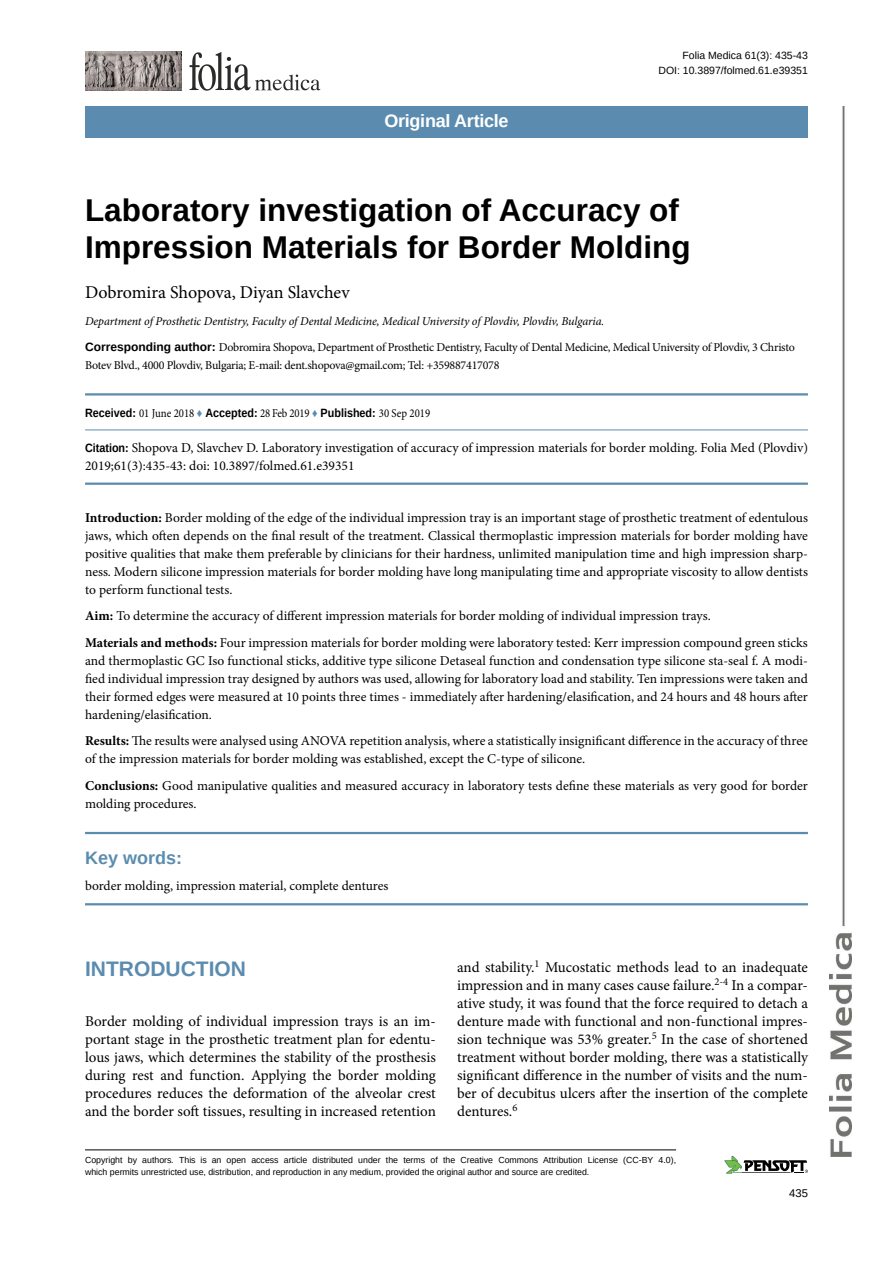
<style>
.page{position:relative;width:893px;height:1263px;background:#fff}
.page>*{position:absolute;margin:0;border:0;box-sizing:border-box;transform-origin:0 0}
.t1{font:700 31.5px/37.8px "Arimo";color:#000}
.t2{font:700 21px "Arimo";color:#5b8caf}
.t3{font:18px "Minion Pro";letter-spacing:-.005em;color:#000}
.t4{font:700 18px "Arimo";letter-spacing:-.015em;color:#fff}
.t5{font:700 18px "Arimo";color:#5b8caf}
.t6{font:15px/18px "Minion Pro";color:#000;text-align:justify}
.t7{font:13.5px/18px "Minion Pro";color:#000}
.t8{font:12px/18px "Minion Pro";letter-spacing:-.02em;color:#000}
.t9{font:italic 12px "Minion Pro";letter-spacing:-.01em;color:#000}
.t10{font:700 12px "Arimo";color:#000;scale:.9 1}
.t11{font:11.25px "Arimo";color:#000}
.t12{font:10.5px/14.2px "Arimo";color:#000;text-align:right}
.t13{font:8.7px/11.7px "Arimo";color:#000}
.s1{font-family:"Arimo";font-weight:700}
.s2{font-family:"Minion Pro";font-weight:400}
.s3{font-weight:400;color:#5b8caf}
.s4{font-family:"Arimo";font-weight:700;font-size:12px}
.s5{font-weight:700}
.s6{font-style:italic}
</style>
<div class="page">
<img style="left:829px;top:106px;width:22px;height:1051px">
<img style="left:86px;top:52px;width:96px;height:38px">
<svg style="left:190px;top:52px;width:130px;height:39px"></svg>
<hr style="left:85px;top:1149px;width:591px;height:1px;background:#000">
<svg style="left:724px;top:1156px;width:84px;height:17px"></svg>
<hr style="left:85px;top:393px;width:723px;height:2px;background:#5b8caf">
<hr style="left:85px;top:429px;width:723px;height:1px;background:#5b8caf">
<hr style="left:85px;top:483px;width:723px;height:2px;background:#5b8caf">
<hr style="left:85px;top:832px;width:723px;height:2px;background:#5b8caf">
<hr style="left:85px;top:903px;width:723px;height:2px;background:#5b8caf">
<div style="left:85px;top:106px;width:723px;height:32px;background:#5b8caf"></div>
<h3 class="t4" style="left:384px;top:108px;width:126px">Original Article</h3>
<p class="t12" style="left:658px;top:49px;width:151px">Folia Medica 61(3): 435-43<br>DOI: 10.3897/folmed.61.e39351</p>
<h1 class="t1" style="left:85px;top:191px;width:607px">Laboratory investigation of Accuracy of<br>Impression Materials for Border Molding</h1>
<h3 class="t3" style="left:85px;top:280px;width:266px">Dobromira Shopova, Diyan Slavchev</h3>
<p class="t9" style="left:85px;top:312px;width:521px">Department of Prosthetic Dentistry, Faculty of Dental Medicine, Medical University of Plovdiv, Plovdiv, Bulgaria.</p>
<p class="t8" style="left:85px;top:338px;width:711px"><span class="s1">Corresponding author:</span> Dobromira Shopova, Department of Prosthetic Dentistry, Faculty of Dental Medicine, Medical University of Plovdiv, 3 Christo<br>Botev Blvd., 4000 Plovdiv, Bulgaria; E-mail: dent.shopova@gmail.com; Tel: +359887417078</p>
<p class="t10" style="left:85px;top:404px;width:385px">Received: <span class="s2">01 June 2018</span> <span class="s3">♦</span> Accepted: <span class="s2">28 Feb 2019</span> <span class="s3">♦</span> Published: <span class="s2">30 Sep 2019</span></p>
<p class="t7" style="left:85px;top:438px;width:724px"><span class="s4">Citation:</span> Shopova D, Slavchev D. Laboratory investigation of accuracy of impression materials for border molding. Folia Med (Plovdiv)<br>2019;61(3):435-43: doi: 10.3897/folmed.61.e39351</p>
<p class="t7" style="left:85px;top:509px;width:724px;text-align:justify"><span class="s5">Introduction:</span> Border molding of the edge of the individual impression tray is an important stage of prosthetic treatment of edentulous jaws, which often depends on the final result of the treatment. Classical thermoplastic impression materials for border molding have positive qualities that make them preferable by clinicians for their hardness, unlimited manipulation time and high impression sharp&shy;ness. Modern silicone impression materials for border molding have long manipulating time and appropriate viscosity to allow dentists to perform functional tests.</p>
<p class="t7" style="left:85px;top:603px;width:724px;line-height:26.5px"><span class="s5">Aim:</span> To determine the accuracy of different impression materials for border molding of individual impression trays.<br><span class="s5">Materials and methods:</span> Four impression materials for border molding were laboratory tested: Kerr impression compound green sticks</p>
<p class="t7" style="left:85px;top:651px;width:724px;text-align:justify">and thermoplastic GC Iso functional sticks, additive type silicone Detaseal function and condensation type silicone sta-seal f. A modi&shy;fied individual impression tray designed by authors was used, allowing for laboratory load and stability. Ten impressions were taken and their formed edges were measured at 10 points three times - immediately after hardening/elasification, and 24 hours and 48 hours after hardening/elasification.</p>
<p class="t7" style="left:85px;top:732px;width:724px"><span class="s5">Results:</span> The results were analysed using ANOVA repetition analysis, where a statistically insignificant difference in the accuracy of three of the impression materials for border molding was established, except the C-type of silicone.</p>
<p class="t7" style="left:85px;top:776px;width:724px"><span class="s5">Conclusions:</span> Good manipulative qualities and measured accuracy in laboratory tests define these materials as very good for border molding procedures.</p>
<h3 class="t5" style="left:85px;top:845px;width:99px">Key words:</h3>
<p class="t7" style="left:85px;top:877px;width:305px">border molding, impression material, complete dentures</p>
<h2 class="t2" style="left:85px;top:954px;width:162px">INTRODUCTION</h2>
<p class="t6" style="left:85px;top:1012px;width:352px">Border molding of individual impression trays is an im&shy;portant stage in the prosthetic treatment plan for edentu&shy;lous jaws, which determines the stability of the prosthesis during rest and function. Applying the border molding procedures reduces the deformation of the alveolar crest and the border soft tissues, resulting in increased retention</p>
<p class="t6" style="left:457px;top:958px;width:352px">and stability.<sup>1</sup> Mucostatic methods lead to an inadequate impression and in many cases cause failure.<sup>2-4</sup> In a compar&shy;ative study, it was found that the force required to detach a denture made with functional and non-functional impres&shy;sion technique was 53% greater.<sup>5</sup> In the case of shortened treatment without border molding, there was a statistically significant difference in the number of visits and the num&shy;ber of decubitus ulcers after the insertion of the complete dentures.<sup>6</sup></p>
<p class="t13" style="left:85px;top:1154px;width:592px">Copyright by authors<span class="s6">.</span> This is an open access article distributed under the terms of the Creative Commons Attribution License (CC-BY 4.0), which permits unrestricted use, distribution, and reproduction in any medium, provided the original author and source are credited.</p>
<p class="t11" style="left:789px;top:1186px;width:20px">435</p>
</div>
